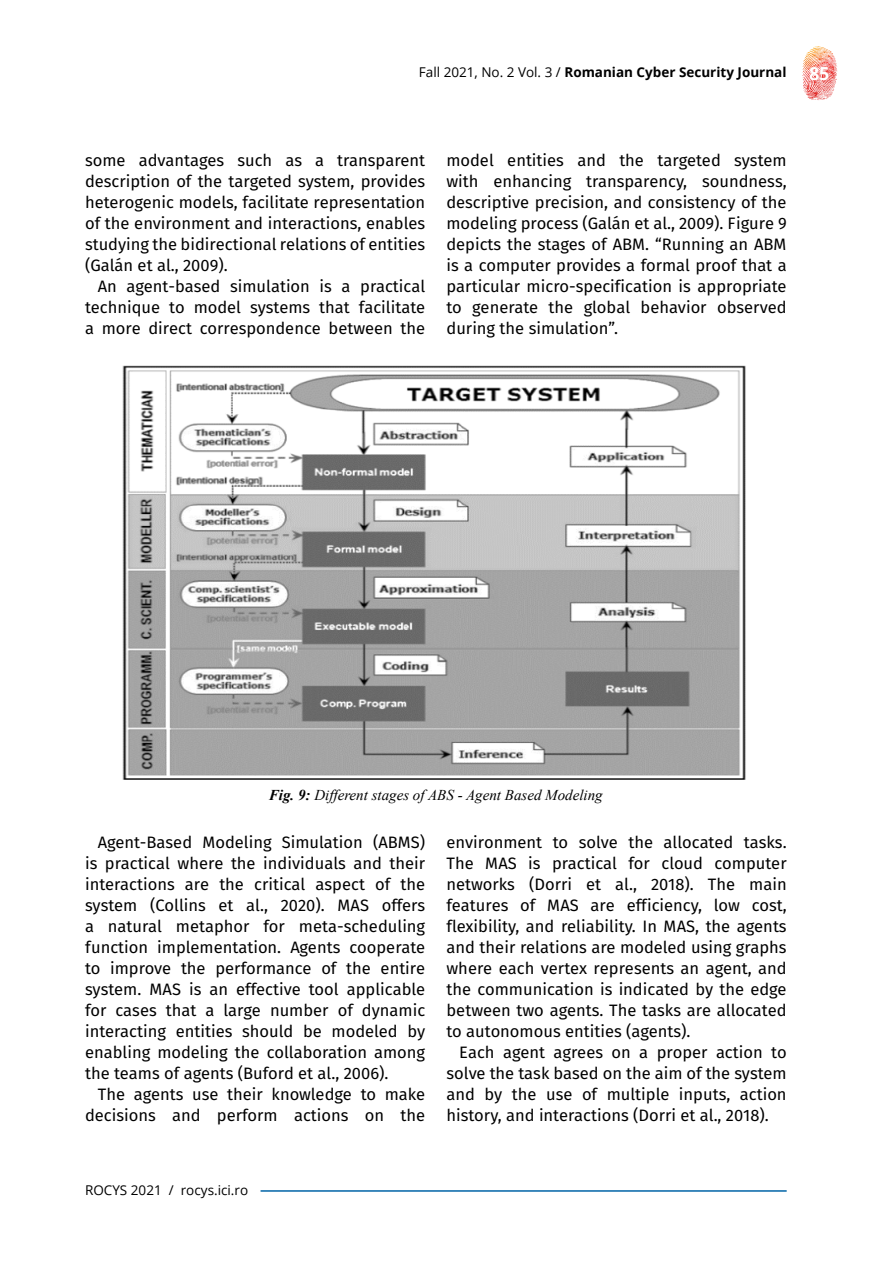
<style>
.page{position:relative;width:893px;height:1263px;background:#fff}
.page>*{position:absolute;margin:0;border:0;box-sizing:border-box;transform-origin:0 0}
.t1{font:16.5px/21px "Fira Sans";color:#000;text-align:justify}
.t2{font:italic 15px "Times New Roman";color:#000}
.t3{font:700 13.5px "Open Sans";color:#000}
.t4{font:13.5px "Open Sans";color:#000}
.s1{font-weight:400}
.s2{font-size:18px;color:#fff}
.s3{font-weight:700}
</style>
<div class="page">
<svg style="left:809px;top:46px;width:23px;height:6px"></svg>
<hr style="left:261px;top:1190px;width:526px;height:2px;background:#0063a7">
<img style="left:122px;top:365px;width:624px;height:415px">
<p class="t3" style="left:419px;top:63px;width:412px"><span class="s1">Fall 2021, No. 2 Vol. 3 /</span> Romanian Cyber Security Journal <span class="s2">85</span></p>
<p class="t1" style="left:85px;top:151px;width:342px">some advantages such as a transparent description of the targeted system, provides heterogenic models, facilitate representation of the environment and interactions, enables studying the bidirectional relations of entities (Galán et al., 2009).</p>
<p class="t1" style="left:85px;top:277px;width:342px;text-indent:13px">An agent-based simulation is a practical technique to model systems that facilitate a more direct correspondence between the</p>
<p class="t1" style="left:446px;top:151px;width:342px">model entities and the targeted system with enhancing transparency, soundness, descriptive precision, and consistency of the modeling process (Galán et al., 2009). Figure 9 depicts the stages of ABM. “Running an ABM is a computer provides a formal proof that a particular micro-specification is appropriate to generate the global behavior observed during the simulation”.</p>
<p class="t2" style="left:269px;top:785px;width:335px"><span class="s3">Fig. 9:</span> Different stages of ABS - Agent Based Modeling</p>
<p class="t1" style="left:85px;top:833px;width:342px;text-indent:13px">Agent-Based Modeling Simulation (ABMS) is practical where the individuals and their interactions are the critical aspect of the system (Collins et al., 2020). MAS offers a natural metaphor for meta-scheduling function implementation. Agents cooperate to improve the performance of the entire system. MAS is an effective tool applicable for cases that a large number of dynamic interacting entities should be modeled by enabling modeling the collaboration among the teams of agents (Buford et al., 2006).</p>
<p class="t1" style="left:85px;top:1085px;width:342px;text-align:right">The agents use their knowledge to make decisions and perform actions on the</p>
<p class="t1" style="left:446px;top:833px;width:342px">environment to solve the allocated tasks.<br>The MAS is practical for cloud computer networks (Dorri et al., 2018). The main features of MAS are efficiency, low cost, flexibility, and reliability. In MAS, the agents and their relations are modeled using graphs where each vertex represents an agent, and the communication is indicated by the edge between two agents. The tasks are allocated to autonomous entities (agents).</p>
<p class="t1" style="left:446px;top:1043px;width:342px;text-indent:13px">Each agent agrees on a proper action to solve the task based on the aim of the system and by the use of multiple inputs, action history, and interactions (Dorri et al., 2018).</p>
<p class="t4" style="left:85px;top:1180px;width:165px">ROCYS 2021 / rocys.ici.ro</p>
</div>
